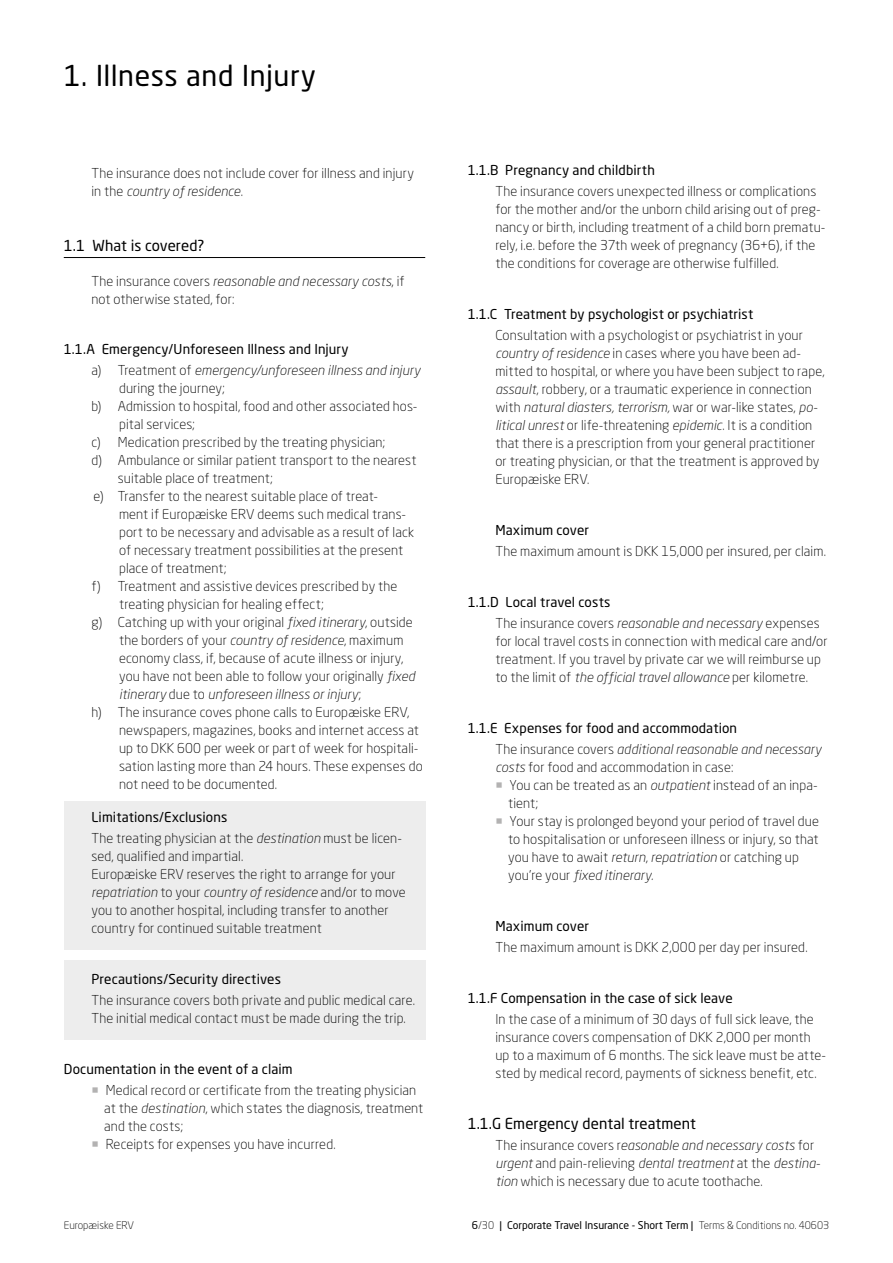
<style>
.page{position:relative;width:893px;height:1263px;background:#fff}
.page>*{position:absolute;margin:0;border:0;box-sizing:border-box;transform-origin:0 0}
.t1{font:28.5px "Neo Sans W1 G";letter-spacing:.02em;color:#000}
.t2{font:15px "Neo Sans W1 G";letter-spacing:.005em;color:#000}
.t3{font:300 13.5px/18px "Neo Sans W1 G";letter-spacing:.01em;color:#000}
.t4{font:italic 300 13.5px/18px "Neo Sans Pro";letter-spacing:.01em;color:#000}
.t5{font:13.5px "Neo Sans W1 G";letter-spacing:.01em;color:#000}
.t6{font:10.5px "Neo Sans W1 G";color:#000}
.t7{font:300 10.5px "Neo Sans W1 G";color:#000}
.s1{font-family:"Neo Sans W1 G";font-style:normal}
.s2{font-family:"Neo Sans Pro";font-style:italic}
.s3{font-weight:400}
.s4{color:#b3b2b2}
.s5{font-weight:300}
</style>
<div class="page">
<div style="left:64px;top:960px;width:361px;height:80px;background:#ededed"></div>
<div style="left:64px;top:801px;width:361px;height:149px;background:#ededed"></div>
<hr style="left:64px;top:257px;width:361px;height:1px;background:#000">
<h1 class="t1" style="left:64px;top:58px;width:254px">1. Illness and Injury</h1>
<p class="t3" style="left:91px;top:164px;width:324px">The insurance does not include cover for illness and injury</p>
<p class="t4" style="left:91px;top:182px;width:153px"><span class="s1">in the</span> country of residence<span class="s1">.</span></p>
<p class="t2" style="left:64px;top:236px;width:142px">1.1 What is covered?</p>
<p class="t4" style="left:91px;top:272px;width:315px"><span class="s1">The insurance covers</span> reasonable and necessary costs<span class="s1">, if</span></p>
<p class="t3" style="left:91px;top:290px;width:145px">not otherwise stated, for:</p>
<p class="t5" style="left:64px;top:340px;width:287px">1.1.A Emergency/Unforeseen Illness and Injury</p>
<p class="t4" style="left:91px;top:361px;width:330px"><span class="s1">a) Treatment of</span> emergency/unforeseen illness and injury</p>
<p class="t3" style="left:119px;top:379px;width:107px">during the journey;</p>
<p class="t3" style="left:91px;top:397px;width:328px">b) Admission to hospital, food and other associated hos-</p>
<p class="t3" style="left:119px;top:415px;width:77px">pital services;</p>
<p class="t3" style="left:91px;top:433px;width:295px">c) Medication prescribed by the treating physician;</p>
<p class="t3" style="left:91px;top:451px;width:327px">d) Ambulance or similar patient transport to the nearest</p>
<p class="t3" style="left:118px;top:469px;width:157px">suitable place of treatment;</p>
<p class="t3" style="left:94px;top:487px;width:286px">e) Transfer to the nearest suitable place of treat-</p>
<p class="t3" style="left:119px;top:505px;width:289px">ment if Europæiske ERV deems such medical trans-</p>
<p class="t3" style="left:119px;top:523px;width:297px">port to be necessary and advisable as a result of lack</p>
<p class="t3" style="left:119px;top:541px;width:286px">of necessary treatment possibilities at the present</p>
<p class="t3" style="left:119px;top:559px;width:109px">place of treatment;</p>
<p class="t3" style="left:91px;top:577px;width:307px">f) Treatment and assistive devices prescribed by the</p>
<p class="t3" style="left:119px;top:595px;width:206px">treating physician for healing effect;</p>
<p class="t3" style="left:91px;top:613px;width:323px">g) Catching up with your original <span class="s2">fixed itinerary</span>, outside</p>
<p class="t3" style="left:119px;top:631px;width:286px">the borders of your <span class="s2">country of residence</span>, maximum</p>
<p class="t3" style="left:119px;top:649px;width:286px">economy class, if, because of acute illness or injury,</p>
<p class="t3" style="left:119px;top:667px;width:297px">you have not been able to follow your originally <span class="s2">fixed</span></p>
<p class="t4" style="left:119px;top:685px;width:244px">itinerary <span class="s1">due to</span> unforeseen illness or injury<span class="s1">;</span></p>
<p class="t3" style="left:119px;top:703px;width:305px;text-indent:-28px">h) The insurance coves phone calls to Europæiske ERV, newspapers, magazines, books and internet access at up to DKK 600 per week or part of week for hospitali&shy;sation lasting more than 24 hours. These expenses do not need to be documented.</p>
<p class="t3" style="left:91px;top:806px;width:312px;line-height:21px"><span class="s3">Limitations/Exclusions<br></span>The treating physician at the <span class="s2">destination</span> must be licen-</p>
<p class="t3" style="left:91px;top:846px;width:306px">sed, qualified and impartial.<br>Europæiske ERV reserves the right to arrange for your</p>
<p class="t4" style="left:91px;top:883px;width:316px">repatriation <span class="s1">to your</span> country of residence <span class="s1">and/or to move</span></p>
<p class="t3" style="left:91px;top:900px;width:299px">you to another hospital, including transfer to another country for continued suitable treatment</p>
<p class="t5" style="left:91px;top:970px;width:191px">Precautions/Security directives</p>
<p class="t3" style="left:91px;top:990px;width:325px">The insurance covers both private and public medical care.<br>The initial medical contact must be made during the trip.</p>
<p class="t5" style="left:64px;top:1060px;width:230px">Documentation in the event of a claim</p>
<p class="t3" style="left:104px;top:1080px;width:321px;text-indent:-13px"><span class="s4">○</span> Medical record or certificate from the treating physician at the <span class="s2">destination</span>, which states the diagnosis, treatment and the costs;</p>
<p class="t3" style="left:91px;top:1134px;width:246px"><span class="s4">○</span> Receipts for expenses you have incurred.</p>
<p class="t5" style="left:468px;top:161px;width:189px">1.1.B Pregnancy and childbirth</p>
<p class="t3" style="left:495px;top:182px;width:332px">The insurance covers unexpected illness or complications for the mother and/or the unborn child arising out of preg&shy;nancy or birth, including treatment of a child born prematu&shy;rely, i.e. before the 37th week of pregnancy (36+6), if the the conditions for coverage are otherwise fulfilled.</p>
<p class="t5" style="left:468px;top:305px;width:287px">1.1.C Treatment by psychologist or psychiatrist</p>
<p class="t3" style="left:495px;top:326px;width:331px">Consultation with a psychologist or psychiatrist in your <span class="s2">country of residence</span> in cases where you have been ad&shy;mitted to hospital, or where you have been subject to rape, <span class="s2">assault</span>, robbery, or a traumatic experience in connection</p>
<p class="t4" style="left:495px;top:398px;width:324px"><span class="s1">with</span> natural diasters, terrorism, <span class="s1">war or war-like states,</span> po-</p>
<p class="t3" style="left:495px;top:415px;width:326px"><span class="s2">litical unrest</span> or life-threatening <span class="s2">epidemic</span>. It is a condition that there is a prescription from your general practitioner or treating physician, or that the treatment is approved by Europæiske ERV.</p>
<p class="t5" style="left:495px;top:521px;width:95px">Maximum cover</p>
<p class="t3" style="left:495px;top:541px;width:332px">The maximum amount is DKK 15,000 per insured, per claim.</p>
<p class="t3" style="left:495px;top:591px;width:326px;line-height:21px;text-indent:-28px"><span class="s3">1.1.D Local travel costs<br></span>The insurance covers <span class="s2">reasonable and necessary</span> expenses</p>
<p class="t3" style="left:495px;top:631px;width:334px">for local travel costs in connection with medical care and/or treatment. If you travel by private car we will reimburse up</p>
<p class="t4" style="left:495px;top:668px;width:314px"><span class="s1">to the limit of</span> the official travel allowance <span class="s1">per kilometre.</span></p>
<p class="t5" style="left:468px;top:719px;width:271px">1.1.E Expenses for food and accommodation</p>
<p class="t4" style="left:495px;top:740px;width:327px"><span class="s1">The insurance covers</span> additional reasonable and necessary</p>
<p class="t3" style="left:495px;top:757px;width:240px"><span class="s2">costs</span> for food and accommodation in case:</p>
<p class="t3" style="left:508px;top:775px;width:311px;text-indent:-13px"><span class="s4">○</span> You can be treated as an <span class="s2">outpatient</span> instead of an inpa&shy;tient;</p>
<p class="t3" style="left:508px;top:811px;width:312px;text-align:justify;text-indent:-13px"><span class="s4">○</span> Your stay is prolonged beyond your period of travel due to hospitalisation or unforeseen illness or injury, so that you have to await <span class="s2">return</span>, <span class="s2">repatriation</span> or catching up</p>
<p class="t4" style="left:508px;top:866px;width:147px"><span class="s1">you’re your</span> fixed itinerary.</p>
<p class="t5" style="left:495px;top:917px;width:95px">Maximum cover</p>
<p class="t3" style="left:495px;top:937px;width:314px">The maximum amount is DKK 2,000 per day per insured.</p>
<p class="t5" style="left:468px;top:989px;width:266px">1.1.F Compensation in the case of sick leave</p>
<p class="t3" style="left:495px;top:1009px;width:332px">In the case of a minimum of 30 days of full sick leave, the insurance covers compensation of DKK 2,000 per month up to a maximum of 6 months. The sick leave must be atte&shy;sted by medical record, payments of sickness benefit, etc.</p>
<p class="t2" style="left:468px;top:1114px;width:230px">1.1.G Emergency dental treatment</p>
<p class="t4" style="left:495px;top:1136px;width:326px"><span class="s1">The insurance covers r</span>easonable and necessary costs <span class="s1">for </span>urgent <span class="s1">and pain-relieving</span> dental treatment <span class="s1">at the</span> destina-</p>
<p class="t3" style="left:495px;top:1172px;width:269px"><span class="s2">tion</span> which is necessary due to acute toothache.</p>
<p class="t7" style="left:64px;top:1219px;width:72px">Europæiske ERV</p>
<p class="t6" style="left:472px;top:1219px;width:359px">6<span class="s5">/30</span> | Corporate Travel Insurance - Short Term | <span class="s5">Terms &amp; Conditions no. 40603</span></p>
</div>
